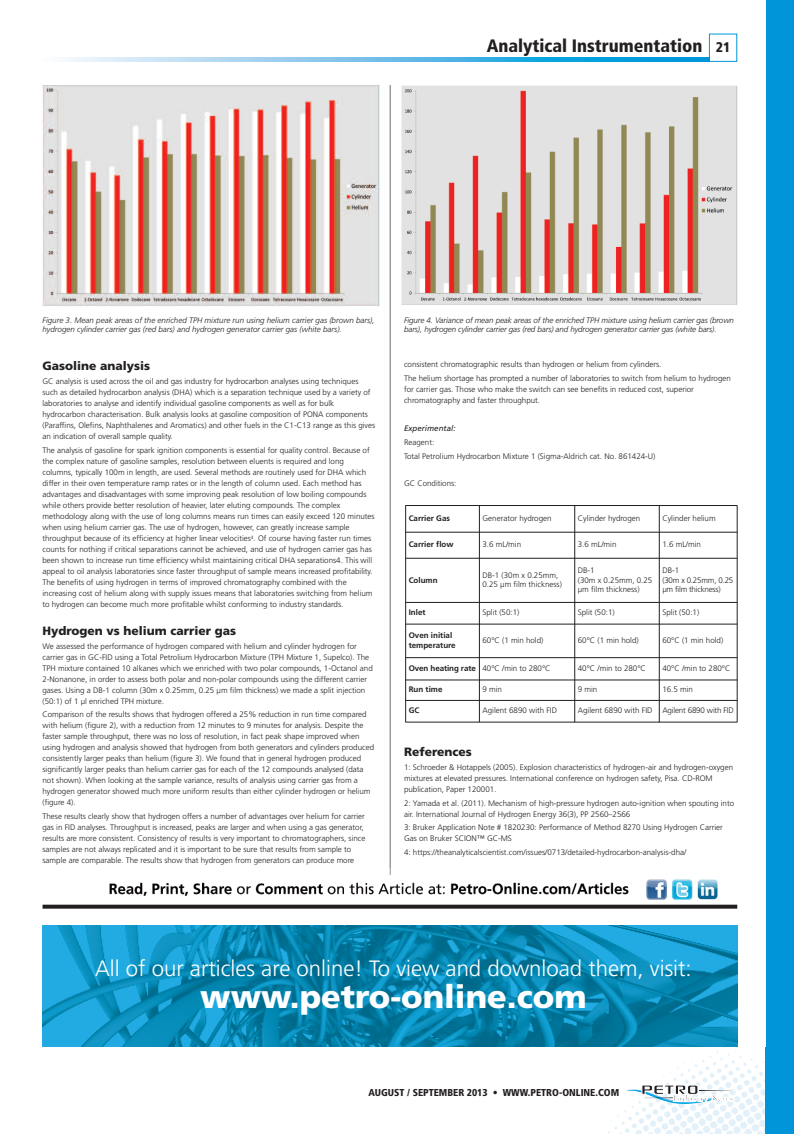
<style>
.page{position:relative;width:794px;height:1134px;background:#fff}
.page>*{position:absolute;margin:0;border:0;box-sizing:border-box;transform-origin:0 0}
.t1{font:900 32.3px "Frutiger";color:#fff}
.t2{font:300 22.2px "Frutiger";color:#fff}
.t3{font:900 condensed 18px "Frutiger";color:#231f20}
.t4{font:900 condensed 14px "Frutiger";color:#231f20}
.t5{font:900 12px "Frutiger";color:#231f20}
.t6{font:900 condensed 10px "Frutiger";color:#231f20}
.t7{font:300 8px/11px "Frutiger";color:#231f20}
.t8{font:italic 300 8px/9.6px "Frutiger";letter-spacing:-.01em;color:#231f20}
.t9{font:700 8px/9.6px "Frutiger";color:#231f20}
.t10{font:300 8px/9.6px "Frutiger";letter-spacing:-.025em;color:#231f20}
.t11{font:italic 8px "Frutiger";color:#231f20}
.s1{font-weight:300}
</style>
<div class="page">
<hr style="left:390px;top:85px;width:1px;height:799px;background:#939598">
<div style="left:765px;top:0;width:29px;height:1134px;background:#0095d9"></div>
<div style="left:709px;top:34px;width:28px;height:28px;border:1px solid #0095d9"></div>
<img style="left:63px;top:58px;width:646px;height:4px">
<img style="left:109px;top:875px;width:609px;height:25px">
<img style="left:604px;top:1047px;width:161px;height:87px">
<hr style="left:699px;top:1090px;width:35px;height:1px;background:#f1f1f2">
<svg style="left:627px;top:1085px;width:105px;height:19px"></svg>
<svg style="left:43px;top:905px;width:694px;height:4px;background:#343132"></svg>
<img style="left:43px;top:85px;width:337px;height:221px">
<img style="left:402px;top:86px;width:335px;height:219px">
<hr style="left:405px;top:505px;width:1px;height:217px;background:#231f20">
<hr style="left:479px;top:505px;width:1px;height:217px;background:#231f20">
<hr style="left:574px;top:505px;width:1px;height:217px;background:#231f20">
<hr style="left:659px;top:505px;width:1px;height:217px;background:#231f20">
<hr style="left:737px;top:505px;width:1px;height:217px;background:#231f20">
<hr style="left:405px;top:505px;width:332px;height:1px;background:#231f20">
<hr style="left:405px;top:532px;width:332px;height:1px;background:#231f20">
<hr style="left:405px;top:558px;width:332px;height:1px;background:#231f20">
<hr style="left:405px;top:602px;width:332px;height:1px;background:#231f20">
<hr style="left:405px;top:624px;width:332px;height:1px;background:#231f20">
<hr style="left:405px;top:657px;width:332px;height:1px;background:#231f20">
<hr style="left:405px;top:680px;width:332px;height:1px;background:#231f20">
<hr style="left:405px;top:700px;width:332px;height:1px;background:#231f20">
<hr style="left:405px;top:722px;width:332px;height:1px;background:#231f20">
<img style="left:43px;top:926px;width:694px;height:120px">
<h3 class="t3" style="left:487px;top:39px;width:217px">Analytical Instrumentation</h3>
<h3 class="t4" style="left:716px;top:41px;width:16px">21</h3>
<p class="t8" style="left:43px;top:316px;width:334px">Figure 3. Mean peak areas of the enriched TPH mixture run using helium carrier gas (brown bars), hydrogen cylinder carrier gas (red bars) and hydrogen generator carrier gas (white bars).</p>
<p class="t8" style="left:404px;top:316px;width:331px">Figure 4. Variance of mean peak areas of the enriched TPH mixture using helium carrier gas (brown bars), hydrogen cylinder carrier gas (red bars) and hydrogen generator carrier gas (white bars).</p>
<h3 class="t5" style="left:43px;top:361px;width:109px">Gasoline analysis</h3>
<p class="t7" style="left:43px;top:377px;width:334px">GC analysis is used across the oil and gas industry for hydrocarbon analyses using techniques such as detailed hydrocarbon analysis (DHA) which is a separation technique used by a variety of laboratories to analyse and identify individual gasoline components as well as for bulk hydrocarbon characterisation. Bulk analysis looks at gasoline composition of PONA components (Paraffins, Olefins, Naphthalenes and Aromatics) and other fuels in the C1-C13 range as this gives an indication of overall sample quality.</p>
<p class="t7" style="left:43px;top:445px;width:334px">The analysis of gasoline for spark ignition components is essential for quality control. Because of the complex nature of gasoline samples, resolution between eluents is required and long columns, typically 100m in length, are used. Several methods are routinely used for DHA which differ in their oven temperature ramp rates or in the length of column used. Each method has advantages and disadvantages with some improving peak resolution of low boiling compounds while others provide better resolution of heavier, later eluting compounds. The complex methodology along with the use of long columns means run times can easily exceed 120 minutes when using helium carrier gas. The use of hydrogen, however, can greatly increase sample throughput because of its efficiency at higher linear velocities<sup>4</sup>. Of course having faster run times counts for nothing if critical separations cannot be achieved, and use of hydrogen carrier gas has been shown to increase run time efficiency whilst maintaining critical DHA separations4. This will appeal to oil analysis laboratories since faster throughput of sample means increased profitability.<br>The benefits of using hydrogen in terms of improved chromatography combined with the increasing cost of helium along with supply issues means that laboratories switching from helium to hydrogen can become much more profitable whilst conforming to industry standards.</p>
<h3 class="t5" style="left:43px;top:626px;width:195px">Hydrogen vs helium carrier gas</h3>
<p class="t7" style="left:43px;top:641px;width:332px">We assessed the performance of hydrogen compared with helium and cylinder hydrogen for carrier gas in GC-FID using a Total Petrolium Hydrocarbon Mixture (TPH Mixture 1, Supelco). The TPH mixture contained 10 alkanes which we enriched with two polar compounds, 1-Octanol and 2-Nonanone, in order to assess both polar and non-polar compounds using the different carrier gases. Using a DB-1 column (30m x 0.25mm, 0.25 µm film thickness) we made a split injection (50:1) of 1 µl enriched TPH mixture.</p>
<p class="t7" style="left:43px;top:710px;width:333px">Comparison of the results shows that hydrogen offered a 25% reduction in run time compared with helium (figure 2), with a reduction from 12 minutes to 9 minutes for analysis. Despite the faster sample throughput, there was no loss of resolution, in fact peak shape improved when using hydrogen and analysis showed that hydrogen from both generators and cylinders produced consistently larger peaks than helium (figure 3). We found that in general hydrogen produced significantly larger peaks than helium carrier gas for each of the 12 compounds analysed (data not shown). When looking at the sample variance, results of analysis using carrier gas from a hydrogen generator showed much more uniform results than either cylinder hydrogen or helium (figure 4).</p>
<p class="t7" style="left:43px;top:812px;width:324px">These results clearly show that hydrogen offers a number of advantages over helium for carrier gas in FID analyses. Throughput is increased, peaks are larger and when using a gas generator, results are more consistent. Consistency of results is very important to chromatographers, since samples are not always replicated and it is important to be sure that results from sample to sample are comparable. The results show that hydrogen from generators can produce more</p>
<p class="t7" style="left:404px;top:358px;width:328px;line-height:13.8px">consistent chromatographic results than hydrogen or helium from cylinders.<br>The helium shortage has prompted a number of laboratories to switch from helium to hydrogen</p>
<p class="t7" style="left:404px;top:384px;width:291px">for carrier gas. Those who make the switch can see benefits in reduced cost, superior chromatography and faster throughput.</p>
<p class="t11" style="left:404px;top:425px;width:53px">Experimental:</p>
<p class="t7" style="left:404px;top:436px;width:253px;line-height:13.8px">Reagent:<br>Total Petrolium Hydrocarbon Mixture 1 (Sigma-Aldrich cat. No. 861424-U)</p>
<p class="t7" style="left:404px;top:479px;width:54px">GC Conditions:</p>
<p class="t9" style="left:409px;top:514px;width:43px">Carrier Gas</p>
<p class="t7" style="left:482px;top:513px;width:71px">Generator hydrogen</p>
<p class="t7" style="left:578px;top:513px;width:64px">Cylinder hydrogen</p>
<p class="t7" style="left:662px;top:513px;width:55px">Cylinder helium</p>
<p class="t9" style="left:409px;top:540px;width:46px">Carrier flow</p>
<p class="t7" style="left:482px;top:540px;width:40px">3.6 mL/min</p>
<p class="t7" style="left:578px;top:540px;width:40px">3.6 mL/min</p>
<p class="t7" style="left:662px;top:540px;width:40px">1.6 mL/min</p>
<p class="t9" style="left:409px;top:575px;width:30px">Column</p>
<p class="t7" style="left:482px;top:571px;width:81px;line-height:9.6px">DB-1 (30m x 0.25mm,<br>0.25 µm film thickness)</p>
<p class="t7" style="left:578px;top:566px;width:76px;line-height:9.6px">DB-1<br>(30m x 0.25mm, 0.25 µm film thickness)</p>
<p class="t10" style="left:662px;top:566px;width:72px">DB-1<br>(30m x 0.25mm, 0.25 µm film thickness)</p>
<p class="t9" style="left:409px;top:608px;width:18px">Inlet</p>
<p class="t7" style="left:482px;top:608px;width:38px">Split (50:1)</p>
<p class="t7" style="left:578px;top:608px;width:38px">Split (50:1)</p>
<p class="t7" style="left:662px;top:608px;width:38px">Split (50:1)</p>
<p class="t9" style="left:409px;top:631px;width:48px">Oven initial temperature</p>
<p class="t7" style="left:482px;top:635px;width:62px">60°C (1 min hold)</p>
<p class="t7" style="left:578px;top:635px;width:62px">60°C (1 min hold)</p>
<p class="t7" style="left:662px;top:635px;width:62px">60°C (1 min hold)</p>
<p class="t9" style="left:409px;top:664px;width:143px">Oven heating rate <span class="s1">40°C /min to 280°C</span></p>
<p class="t7" style="left:578px;top:663px;width:70px">40°C /min to 280°C</p>
<p class="t7" style="left:662px;top:663px;width:70px">40°C /min to 280°C</p>
<p class="t9" style="left:409px;top:685px;width:35px">Run time</p>
<p class="t7" style="left:482px;top:685px;width:21px">9 min</p>
<p class="t7" style="left:578px;top:685px;width:21px">9 min</p>
<p class="t7" style="left:662px;top:685px;width:32px">16.5 min</p>
<p class="t9" style="left:409px;top:706px;width:12px">GC</p>
<p class="t7" style="left:482px;top:706px;width:76px">Agilent 6890 with FID</p>
<p class="t7" style="left:578px;top:706px;width:157px">Agilent 6890 with FID Agilent 6890 with FID</p>
<h3 class="t5" style="left:404px;top:747px;width:69px">References</h3>
<p class="t7" style="left:404px;top:762px;width:330px">1: Schroeder &amp; Hotappels (2005). Explosion characteristics of hydrogen-air and hydrogen-oxygen mixtures at elevated pressures. International conference on hydrogen safety, Pisa. CD-ROM publication, Paper 120001.</p>
<p class="t7" style="left:404px;top:798px;width:331px">2: Yamada et al. (2011). Mechanism of high-pressure hydrogen auto-ignition when spouting into air. International Journal of Hydrogen Energy 36(3), PP 2560–2566</p>
<p class="t7" style="left:404px;top:823px;width:320px">3: Bruker Application Note # 1820230: Performance of Method 8270 Using Hydrogen Carrier<br>Gas on Bruker SCION™ GC-MS</p>
<p class="t7" style="left:404px;top:848px;width:284px">4: https://theanalyticalscientist.com/issues/0713/detailed-hydrocarbon-analysis-dha/</p>
<h2 class="t2" style="left:95px;top:959px;width:598px">All of our articles are online! To view and download them, visit:</h2>
<h1 class="t1" style="left:200px;top:984px;width:388px">www.petro-online.com</h1>
<p class="t6" style="left:368px;top:1089px;width:252px">AUGUST / SEPTEMBER 2013 • WWW.PETRO-ONLINE.COM</p>
</div>
